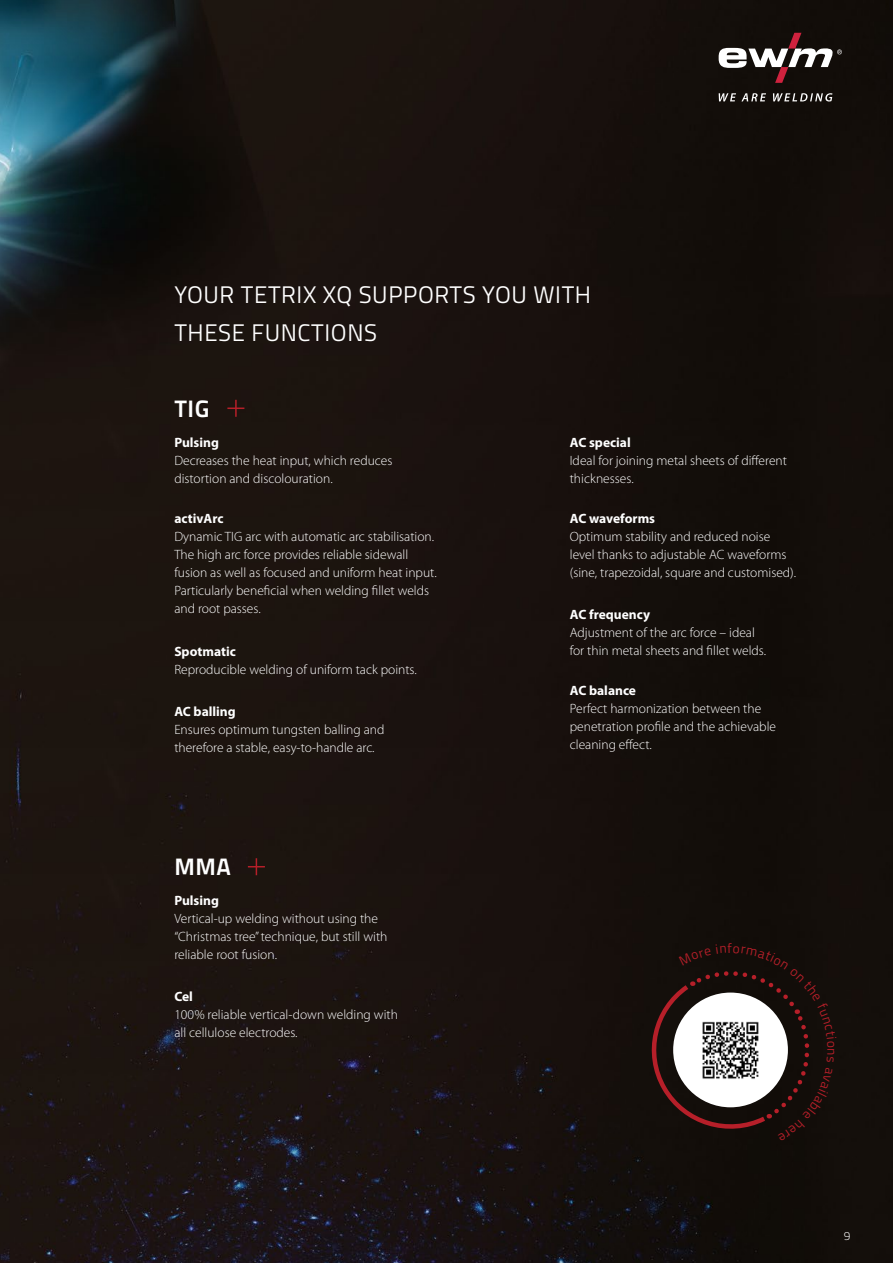
<style>
.page{position:relative;width:893px;height:1263px;background:#fff}
.page>*{position:absolute;margin:0;border:0;box-sizing:border-box;transform-origin:0 0}
.t1{font:24px/38.2px "Titillium Text";letter-spacing:.025em;color:#fff}
.t2{font:700 24px "Titillium Text";letter-spacing:.025em;color:#fff}
.t3{font:300 13.5px/18px "Myriad Pro";color:#fff}
.t4{font:700 13.5px "Myriad Pro";color:#fff}
.t5{font:300 12px "Titillium Text";color:#fff}
</style>
<div class="page">
<img style="left:0;top:0;width:893px;height:1263px">
<svg style="left:719px;top:93px;width:113px;height:9px"></svg>
<svg style="left:719px;top:33px;width:123px;height:50px"></svg>
<svg style="left:227px;top:400px;width:17px;height:17px"></svg>
<svg style="left:248px;top:858px;width:17px;height:17px"></svg>
<svg style="left:644px;top:943px;width:192px;height:197px"></svg>
<h1 class="t1" style="left:174px;top:274px;width:418px">YOUR TETRIX XQ SUPPORTS YOU WITH<br>THESE FUNCTIONS</h1>
<h1 class="t2" style="left:174px;top:390px;width:37px">TIG</h1>
<p class="t4" style="left:174px;top:433px;width:46px">Pulsing</p>
<p class="t3" style="left:174px;top:451px;width:220px">Decreases the heat input, which reduces distortion and discolouration.</p>
<p class="t4" style="left:174px;top:510px;width:51px">activArc</p>
<p class="t3" style="left:174px;top:528px;width:264px">Dynamic TIG arc with automatic arc stabilisation.<br>The high arc force provides reliable sidewall fusion as well as focused and uniform heat input.<br>Particularly beneficial when welding fillet welds and root passes.</p>
<p class="t4" style="left:174px;top:643px;width:63px">Spotmatic</p>
<p class="t3" style="left:174px;top:661px;width:244px">Reproducible welding of uniform tack points.</p>
<p class="t4" style="left:174px;top:702px;width:63px">AC balling</p>
<p class="t3" style="left:174px;top:720px;width:212px">Ensures optimum tungsten balling and therefore a stable, easy-to-handle arc.</p>
<h1 class="t2" style="left:174px;top:849px;width:58px">MMA</h1>
<p class="t4" style="left:174px;top:892px;width:46px">Pulsing</p>
<p class="t3" style="left:174px;top:910px;width:215px">Vertical-up welding without using the “Christmas tree” technique, but still with reliable root fusion.</p>
<p class="t4" style="left:174px;top:987px;width:20px">Cel</p>
<p class="t3" style="left:174px;top:1005px;width:225px">100% reliable vertical-down welding with all cellulose electrodes.</p>
<p class="t4" style="left:570px;top:433px;width:63px">AC special</p>
<p class="t3" style="left:570px;top:451px;width:219px">Ideal for joining metal sheets of different thicknesses.</p>
<p class="t4" style="left:570px;top:510px;width:87px">AC waveforms</p>
<p class="t3" style="left:570px;top:528px;width:228px">Optimum stability and reduced noise level thanks to adjustable AC waveforms (sine, trapezoidal, square and customised).</p>
<p class="t4" style="left:570px;top:605px;width:82px">AC frequency</p>
<p class="t3" style="left:570px;top:623px;width:198px">Adjustment of the arc force – ideal for thin metal sheets and fillet welds.</p>
<p class="t4" style="left:570px;top:682px;width:68px">AC balance</p>
<p class="t3" style="left:570px;top:700px;width:208px">Perfect harmonization between the penetration profile and the achievable cleaning effect.</p>
<p class="t5" style="left:844px;top:1227px;width:8px">9</p>
</div>
